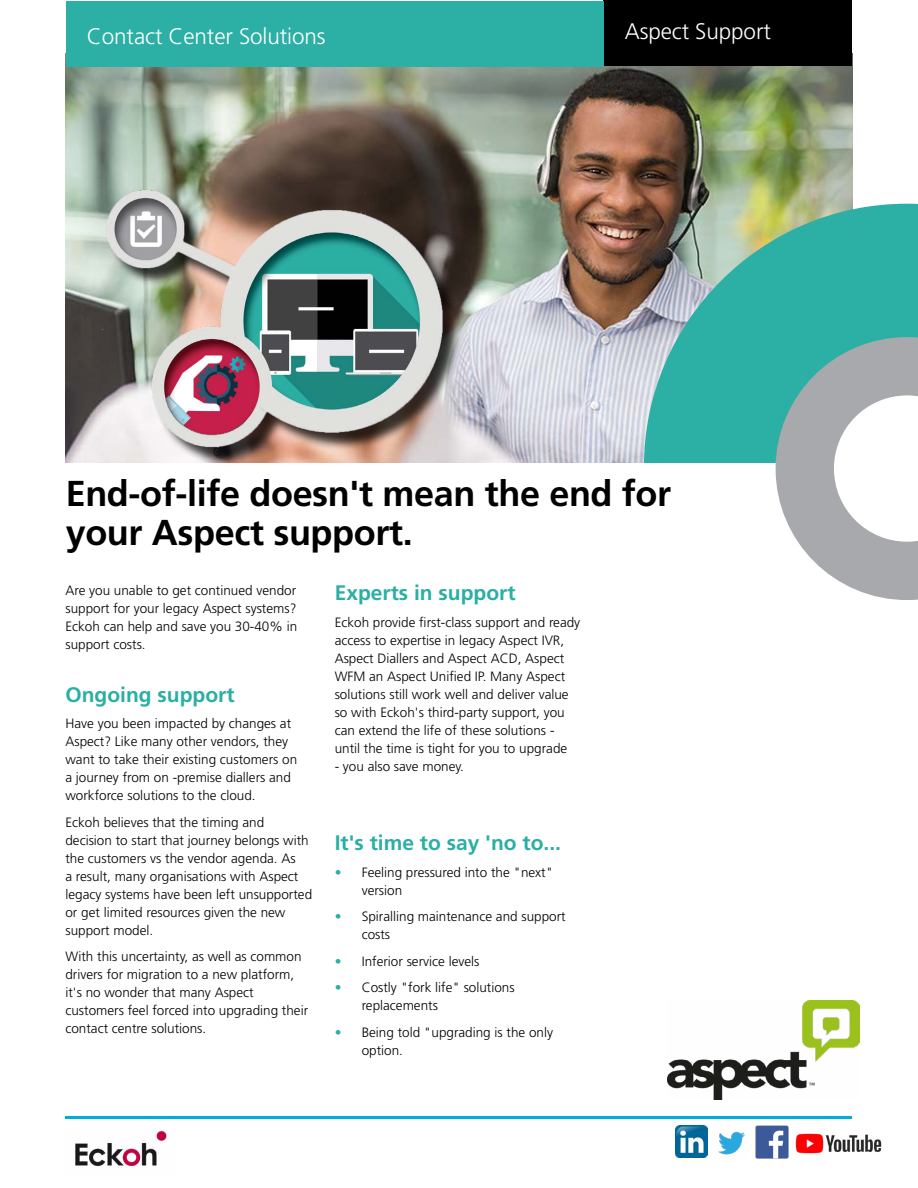
<style>
.page{position:relative;width:918px;height:1188px;background:#fff}
.page>*{position:absolute;margin:0;border:0;box-sizing:border-box;transform-origin:0 0}
.t1{font:700 36px/39px "Frutiger LT Std";letter-spacing:-.01em;color:#000}
.t2{font:300 22.5px "Frutiger LT Std";letter-spacing:-.005em;color:#fff}
.t3{font:700 21px "Frutiger LT Std";color:#2aafa4}
.t4{font:300 13.5px/18px "Frutiger LT Std";color:#000}
.s1{color:#2aafa4}
</style>
<div class="page">
<hr style="left:66px;top:1116px;width:786px;height:3px;background:#00aedb">
<img style="left:75px;top:1131px;width:92px;height:36px">
<img style="left:676px;top:1126px;width:32px;height:32px">
<img style="left:718px;top:1131px;width:27px;height:24px">
<img style="left:796px;top:1133px;width:85px;height:21px">
<img style="left:756px;top:1126px;width:33px;height:33px">
<img style="left:66px;top:66px;width:786px;height:397px">
<div style="left:604px;top:0;width:248px;height:66px;background:#000"></div>
<div style="left:66px;top:1px;width:538px;height:66px;background:#2cafa4"></div>
<svg style="left:644px;top:204px;width:274px;height:259px;background:#4dada0"></svg>
<svg style="left:776px;top:337px;width:142px;height:263px"></svg>
<div style="left:106px;top:185px;width:355px;height:283px;background:#000;opacity:.75"></div>
<img style="left:100px;top:178px;width:366px;height:279px">
<img style="left:668px;top:1000px;width:191px;height:100px">
<h2 class="t2" style="left:87px;top:23px;width:240px">Contact Center Solutions</h2>
<h2 class="t2" style="left:625px;top:18px;width:148px">Aspect Support</h2>
<h1 class="t1" style="left:66px;top:474px;width:607px">End-of-life doesn't mean the end for your Aspect support.</h1>
<p class="t4" style="left:65px;top:581px;width:233px;text-align:justify">Are you unable to get continued vendor support for your legacy Aspect systems?<br>Eckoh can help and save you 30-40% in support costs.</p>
<h3 class="t3" style="left:65px;top:682px;width:171px">Ongoing support</h3>
<p class="t4" style="left:65px;top:715px;width:233px">Have you been impacted by changes at Aspect? Like many other vendors, they want to take their existing customers on a journey from on -premise diallers and workforce solutions to the cloud.</p>
<p class="t4" style="left:65px;top:813px;width:248px">Eckoh believes that the timing and decision to start that journey belongs with the customers vs the vendor agenda. As<br>a result, many organisations with Aspect legacy systems have been left unsupported or get limited resources given the new support model.</p>
<p class="t4" style="left:65px;top:948px;width:244px">With this uncertainty, as well as common drivers for migration to a new platform, it's no wonder that many Aspect customers feel forced into upgrading their contact centre solutions.</p>
<h3 class="t3" style="left:335px;top:581px;width:182px">Experts in support</h3>
<p class="t4" style="left:335px;top:613px;width:247px">Eckoh provide first-class support and ready access to expertise in legacy Aspect IVR, Aspect Diallers and Aspect ACD, Aspect WFM an Aspect Unified IP. Many Aspect solutions still work well and deliver value so with Eckoh's third-party support, you can extend the life of these solutions - until the time is tight for you to upgrade</p>
<p class="t4" style="left:335px;top:757px;width:131px">- you also save money.</p>
<h3 class="t3" style="left:335px;top:831px;width:228px">It's time to say 'no to...</h3>
<p class="t4" style="left:362px;top:863px;width:193px;text-indent:-27px"><span class="s1">•</span> Feeling pressured into the "next" version</p>
<p class="t4" style="left:362px;top:908px;width:206px;text-indent:-27px"><span class="s1">•</span> Spiralling maintenance and support costs</p>
<p class="t4" style="left:335px;top:952px;width:146px"><span class="s1">•</span> Inferior service levels</p>
<p class="t4" style="left:362px;top:979px;width:155px;text-indent:-27px"><span class="s1">•</span> Costly "fork life" solutions replacements</p>
<p class="t4" style="left:362px;top:1023px;width:193px;text-indent:-27px"><span class="s1">•</span> Being told "upgrading is the only option.</p>
</div>
